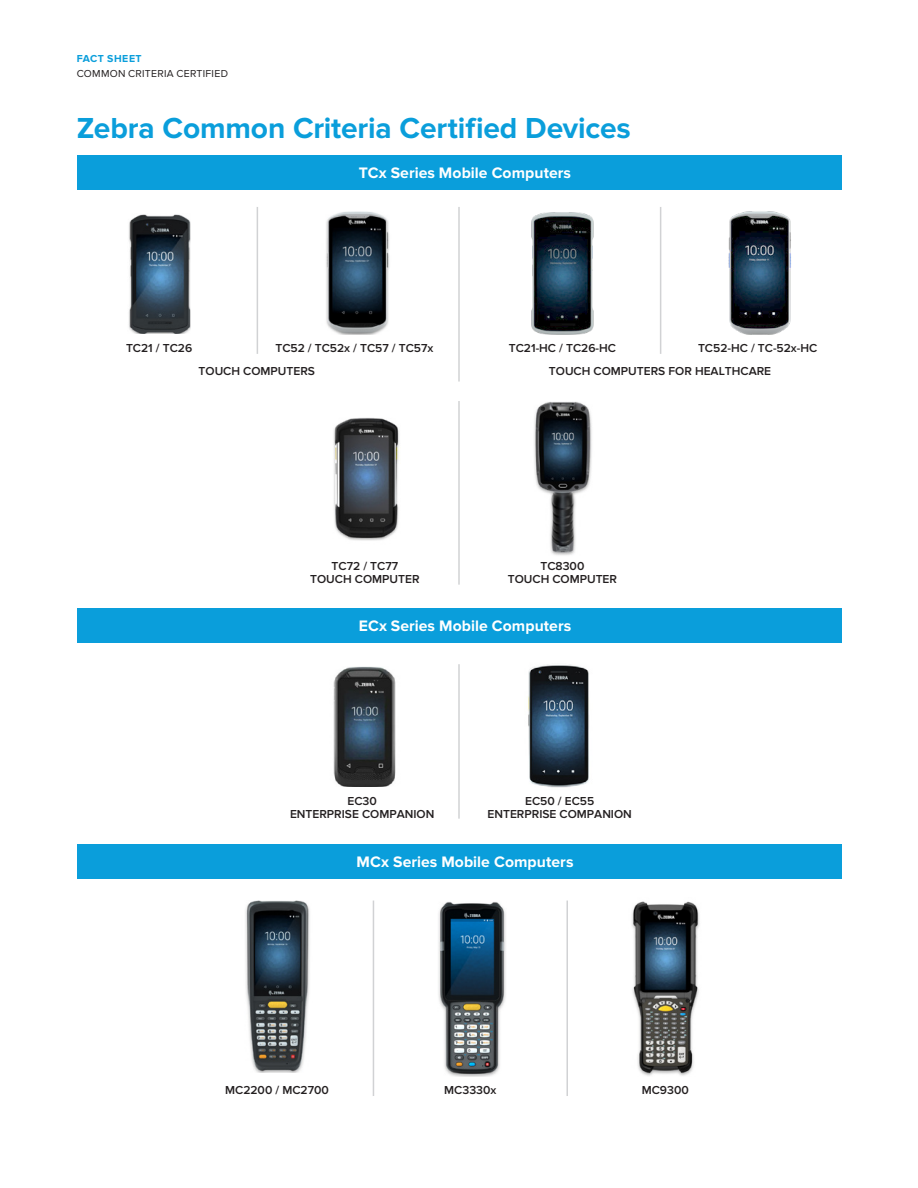
<style>
.page{position:relative;width:918px;height:1188px;background:#fff}
.page>*{position:absolute;margin:0;border:0;box-sizing:border-box;transform-origin:0 0}
.Heading-2-Cover{font:700 30px "Proxima Nova";letter-spacing:-.005em;color:#0a9edb}
.Heading-Table{font:700 15.75px "Proxima Nova";letter-spacing:.005em;color:#fff}
.Product_Name_-_Bold{font:600 12px/12.3px "Proxima Nova";color:#231f20;text-align:center}
.t1{font:10.5px "Proxima Nova";letter-spacing:.025em;color:#231f20}
.Collateral_Type{font:700 10.5px "Proxima Nova";letter-spacing:.05em;color:#0a9edb}
</style>
<div class="page">
<div style="left:77px;top:155px;width:764px;height:35px;background:#0a9edb"></div>
<div style="left:77px;top:608px;width:764px;height:35px;background:#0a9edb"></div>
<div style="left:77px;top:844px;width:764px;height:35px;background:#0a9edb"></div>
<img style="left:333px;top:666px;width:63px;height:121px">
<img style="left:528px;top:664px;width:61px;height:124px">
<hr style="left:458px;top:664px;width:2px;height:155px;background:#d1d2d4">
<img style="left:245px;top:901px;width:65px;height:172px">
<hr style="left:567px;top:901px;width:1px;height:195px;background:#d1d2d4">
<img style="left:632px;top:901px;width:68px;height:175px">
<img style="left:438px;top:902px;width:68px;height:175px">
<hr style="left:373px;top:901px;width:1px;height:195px;background:#d1d2d4">
<hr style="left:458px;top:401px;width:2px;height:184px;background:#d1d2d4">
<img style="left:534px;top:402px;width:58px;height:153px">
<img style="left:333px;top:418px;width:66px;height:123px">
<img style="left:129px;top:214px;width:61px;height:120px">
<img style="left:326px;top:211px;width:63px;height:124px">
<hr style="left:458px;top:207px;width:2px;height:175px;background:#d1d2d4">
<img style="left:728px;top:211px;width:63px;height:123px">
<img style="left:531px;top:212px;width:63px;height:123px">
<hr style="left:660px;top:207px;width:1px;height:147px;background:#d1d2d4">
<hr style="left:257px;top:207px;width:1px;height:147px;background:#d1d2d4">
<p class="Collateral_Type" style="left:77px;top:53px;width:67px">FACT SHEET</p>
<p class="t1" style="left:77px;top:67px;width:153px">COMMON CRITERIA CERTIFIED</p>
<p class="Heading-2-Cover" style="left:77px;top:111px;width:556px">Zebra Common Criteria Certified Devices</p>
<p class="Heading-Table" style="left:359px;top:164px;width:214px">TCx Series Mobile Computers</p>
<p class="Product_Name_-_Bold" style="left:126px;top:342px;width:68px">TC21 / TC26</p>
<p class="Product_Name_-_Bold" style="left:275px;top:342px;width:160px">TC52 / TC52x / TC57 / TC57x</p>
<p class="Product_Name_-_Bold" style="left:199px;top:365px;width:118px">TOUCH COMPUTERS</p>
<p class="Product_Name_-_Bold" style="left:509px;top:342px;width:109px">TC21-HC / TC26-HC</p>
<p class="Product_Name_-_Bold" style="left:698px;top:342px;width:121px">TC52-HC / TC-52x-HC</p>
<p class="Product_Name_-_Bold" style="left:549px;top:365px;width:224px">TOUCH COMPUTERS FOR HEALTHCARE</p>
<p class="Product_Name_-_Bold" style="left:332px;top:560px;width:68px">TC72 / TC77</p>
<p class="Product_Name_-_Bold" style="left:310px;top:573px;width:111px">TOUCH COMPUTER</p>
<p class="Product_Name_-_Bold" style="left:508px;top:560px;width:111px">TC8300<br>TOUCH COMPUTER</p>
<p class="Heading-Table" style="left:359px;top:616px;width:214px">ECx Series Mobile Computers</p>
<p class="Product_Name_-_Bold" style="left:347px;top:795px;width:31px">EC30</p>
<p class="Product_Name_-_Bold" style="left:290px;top:808px;width:146px">ENTERPRISE COMPANION</p>
<p class="Product_Name_-_Bold" style="left:525px;top:795px;width:71px">EC50 / EC55</p>
<p class="Product_Name_-_Bold" style="left:488px;top:808px;width:146px">ENTERPRISE COMPANION</p>
<p class="Heading-Table" style="left:357px;top:852px;width:218px">MCx Series Mobile Computers</p>
<p class="Product_Name_-_Bold" style="left:225px;top:1084px;width:105px">MC2200 / MC2700</p>
<p class="Product_Name_-_Bold" style="left:444px;top:1084px;width:54px">MC3330x</p>
<p class="Product_Name_-_Bold" style="left:642px;top:1084px;width:49px">MC9300</p>
</div>
